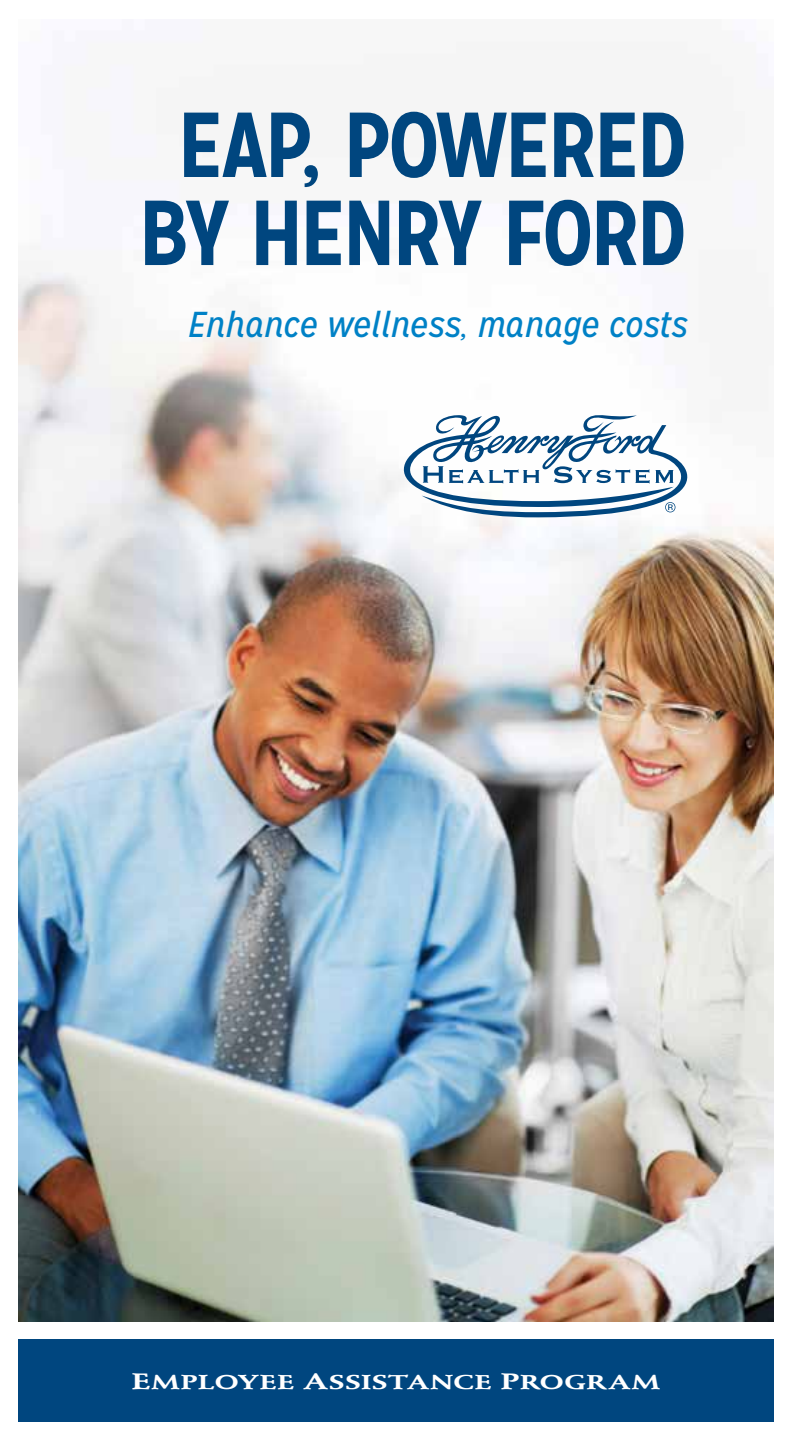
<style>
.page{position:relative;width:792px;height:1440px;background:#fff}
.page>*{position:absolute;margin:0;border:0;box-sizing:border-box;transform-origin:0 0}
.t1{font:700 92px/88px "Mission Gothic";letter-spacing:-.055em;color:#00467f;text-align:center}
.t2{font:italic 36px "Mission Gothic";color:#0081c6}
.t3{font:19.8px "Stempel Schneidler Bold SC900";letter-spacing:.01em;color:#fff;scale:1.4 1}
.s1{font-size:22px}
</style>
<div class="page">
<img style="left:18px;top:272px;width:756px;height:1050px">
<div style="left:18px;top:1339px;width:756px;height:83px;background:#00467f"></div>
<svg style="left:366px;top:413px;width:361px;height:105px"></svg>
<h1 class="t1" style="left:138px;top:101px;width:551px">EAP, POWERED<br>BY HENRY FORD</h1>
<p class="t2" style="left:188px;top:303px;width:501px">Enhance wellness, manage costs</p>
<p class="t3" style="left:132px;top:1370px;width:379px"><span class="s1">E</span>MPLOYEE <span class="s1">A</span>SSISTANCE <span class="s1">P</span>ROGRAM</p>
</div>
